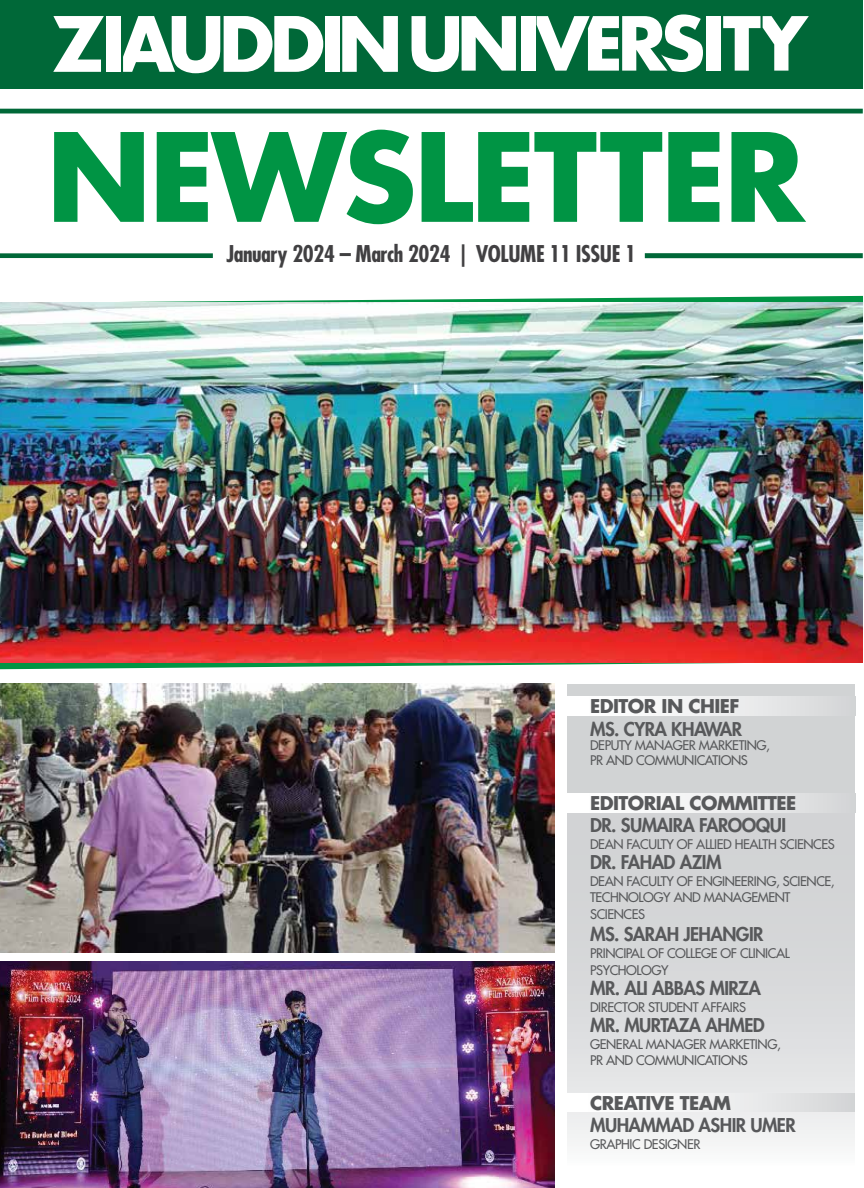
<style>
.page{position:relative;width:864px;height:1188px;background:#fff}
.page>*{position:absolute;margin:0;border:0;box-sizing:border-box;transform-origin:0 0}
.t1{font:700 119.1px "Futura Std";letter-spacing:-.02em;color:#009444}
.t2{font:700 condensed 22.5px "Futura Std";letter-spacing:-.02em;color:#414042}
.t3{font:800 18.45px "Futura Std";letter-spacing:-.03em;color:#58595b}
.t4{font:700 18.45px "Futura Std";letter-spacing:-.03em;color:#58595b}
.t5{font:500 12.9px/16.6px "Futura Std";letter-spacing:-.03em;color:#58595b}
</style>
<div class="page">
<svg style="left:0;top:296px;width:863px;height:373px"></svg>
<div style="left:0;top:0;width:863px;height:88px;background:#006838"></div>
<svg style="left:53px;top:16px;width:51px;height:56px"></svg>
<div style="left:106px;top:16px;width:14px;height:56px;background:#fff"></div>
<svg style="left:123px;top:16px;width:200px;height:57px"></svg>
<div style="left:325px;top:16px;width:14px;height:56px;background:#fff"></div>
<svg style="left:342px;top:16px;width:56px;height:56px"></svg>
<svg style="left:412px;top:16px;width:104px;height:56px"></svg>
<div style="left:521px;top:16px;width:15px;height:55px;background:#fff"></div>
<svg style="left:537px;top:14px;width:166px;height:58px"></svg>
<div style="left:707px;top:16px;width:14px;height:55px;background:#fff"></div>
<svg style="left:723px;top:16px;width:86px;height:55px"></svg>
<img style="left:0;top:962px;width:555px;height:226px">
<img style="left:0;top:684px;width:555px;height:269px">
<img style="left:0;top:303px;width:863px;height:359px">
<svg style="left:567px;top:684px;width:288px;height:460px;background:#d8dadb"></svg>
<div style="left:567px;top:697px;width:288px;height:18px;background:linear-gradient(to right,#fff,#d7d9da)"></div>
<div style="left:567px;top:794px;width:288px;height:18px;background:linear-gradient(to right,#fff,#d7d9da)"></div>
<div style="left:566px;top:1093px;width:289px;height:19px;background:linear-gradient(to right,#fff,#d7d9da)"></div>
<div style="left:0;top:253px;width:213px;height:5px;background:#006838"></div>
<div style="left:645px;top:253px;width:218px;height:5px;background:#006838"></div>
<hr style="left:0;top:109px;width:863px;height:4px;background:#006838">
<h1 class="t1" style="left:47px;top:98px;width:760px">NEWSLETTER</h1>
<h2 class="t2" style="left:226px;top:240px;width:411px">January 2024 – March 2024 | VOLUME 11 ISSUE 1</h2>
<h3 class="t4" style="left:590px;top:694px;width:151px">EDITOR IN CHIEF</h3>
<h3 class="t3" style="left:590px;top:717px;width:154px">MS. CYRA KHAWAR</h3>
<p class="t5" style="left:590px;top:738px;width:181px;line-height:14.9px">DEPUTY MANAGER MARKETING,<br>PR AND COMMUNICATIONS</p>
<h3 class="t4" style="left:590px;top:791px;width:208px">EDITORIAL COMMITTEE</h3>
<h3 class="t3" style="left:590px;top:813px;width:198px">DR. SUMAIRA FAROOQUI</h3>
<p class="t5" style="left:590px;top:836px;width:246px">DEAN FACULTY OF ALLIED HEALTH SCIENCES</p>
<h3 class="t3" style="left:590px;top:850px;width:133px">DR. FAHAD AZIM</h3>
<p class="t5" style="left:590px;top:873px;width:246px">DEAN FACULTY OF ENGINEERING, SCIENCE,<br>TECHNOLOGY AND MANAGEMENT<br>SCIENCES</p>
<h3 class="t3" style="left:590px;top:923px;width:175px">MS. SARAH JEHANGIR</h3>
<p class="t5" style="left:590px;top:945px;width:201px">PRINCIPAL OF COLLEGE OF CLINICAL<br>PSYCHOLOGY</p>
<h3 class="t3" style="left:590px;top:976px;width:172px">MR. ALI ABBAS MIRZA</h3>
<p class="t5" style="left:590px;top:999px;width:157px">DIRECTOR STUDENT AFFAIRS</p>
<h3 class="t3" style="left:590px;top:1013px;width:176px">MR. MURTAZA AHMED</h3>
<p class="t5" style="left:590px;top:1036px;width:192px">GENERAL MANAGER MARKETING,<br>PR AND COMMUNICATIONS</p>
<h3 class="t4" style="left:590px;top:1091px;width:142px">CREATIVE TEAM</h3>
<h3 class="t3" style="left:590px;top:1113px;width:207px">MUHAMMAD ASHIR UMER</h3>
<p class="t5" style="left:590px;top:1136px;width:112px">GRAPHIC DESIGNER</p>
</div>
